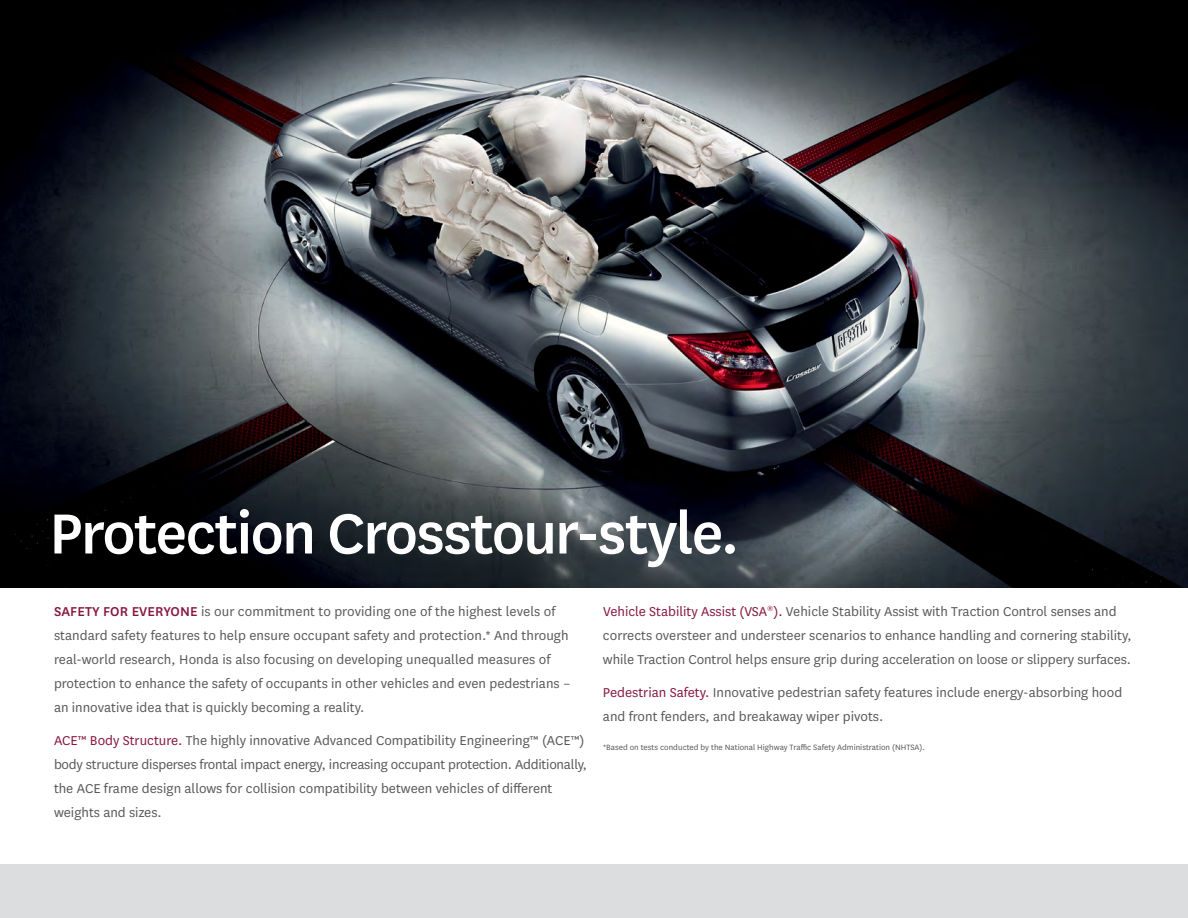
<style>
.page{position:relative;width:1188px;height:918px;background:#fff}
.page>*{position:absolute;margin:0;border:0;box-sizing:border-box;transform-origin:0 0}
.t1{font:500 66px "National";color:#fff}
.t2{font:15px/24px "National";color:#58595b}
.t3{font:9px "National";color:#58595b}
.s1{font-weight:500;color:#871840}
.s2{color:#871840}
</style>
<div class="page">
<img style="left:0;top:0;width:1188px;height:587px">
<div style="left:0;top:864px;width:1188px;height:54px;background:#dcddde"></div>
<h1 class="t1" style="left:49px;top:488px;width:692px">Protection Crosstour-style.</h1>
<p class="t2" style="left:54px;top:599px;width:518px"><span class="s1">Safety for Everyone</span> is our commitment to providing one of the highest levels of standard safety features to help ensure occupant safety and protection.* And through real-world research, Honda is also focusing on developing unequalled measures of protection to enhance the safety of occupants in other vehicles and even pedestrians – an innovative idea that is quickly becoming a reality.</p>
<p class="t2" style="left:54px;top:728px;width:535px"><span class="s2">ACE™ Body Structure.</span> The highly innovative Advanced Compatibility Engineering™ (ACE™) body structure disperses frontal impact energy, increasing occupant protection. Additionally, the ACE frame design allows for collision compatibility between vehicles of different weights and sizes.</p>
<p class="t2" style="left:603px;top:599px;width:530px"><span class="s2">Vehicle Stability Assist (VSA</span><sup>®</sup><span class="s2">).</span> Vehicle Stability Assist with Traction Control senses and corrects oversteer and understeer scenarios to enhance handling and cornering stability, while Traction Control helps ensure grip during acceleration on loose or slippery surfaces.</p>
<p class="t2" style="left:603px;top:680px;width:521px"><span class="s2">Pedestrian Safety.</span> Innovative pedestrian safety features include energy-absorbing hood and front fenders, and breakaway wiper pivots.</p>
<p class="t3" style="left:603px;top:741px;width:324px">*Based on tests conducted by the National Highway Traffic Safety Administration (NHTSA).</p>
</div>
